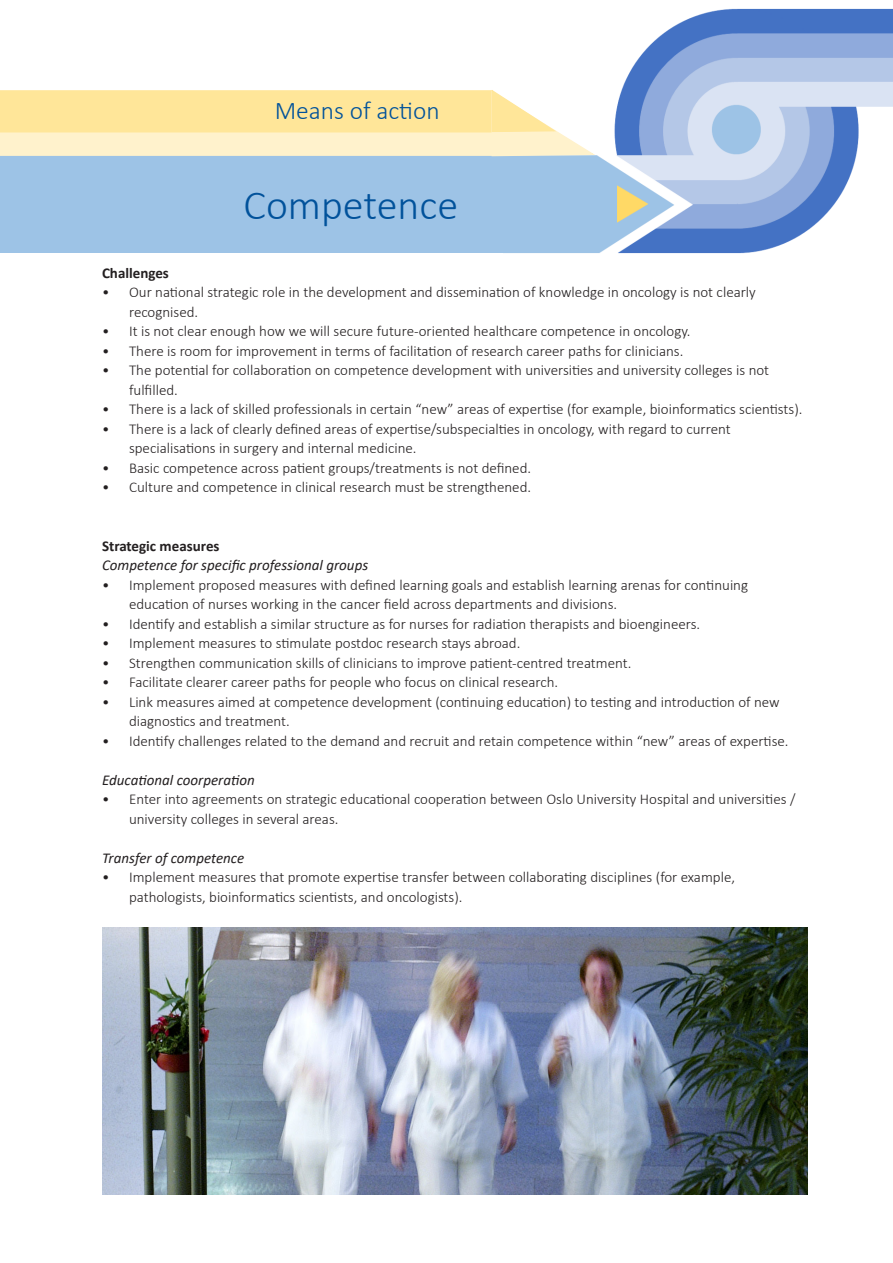
<style>
.page{position:relative;width:893px;height:1263px;background:#fff}
.page>*{position:absolute;margin:0;border:0;box-sizing:border-box;transform-origin:0 0}
.t1{font:300 42px "Calibri";color:#01529b}
.t2{font:300 25.5px "Calibri";color:#01529b}
.t3{font:300 15px/19.5px "Calibri";color:#231f20}
.t4{font:italic 15px "Calibri";color:#231f20}
.t5{font:700 15px "Calibri";color:#231f20}
</style>
<div class="page">
<div style="left:0;top:157px;width:504px;height:96px;background:#9dc3e6"></div>
<img style="left:504px;top:8px;width:389px;height:246px">
<svg style="left:0;top:89px;width:598px;height:68px;background:#fdecb5"></svg>
<img style="left:102px;top:927px;width:706px;height:268px">
<p class="t2" style="left:275px;top:94px;width:166px">Means of action</p>
<p class="t1" style="left:244px;top:179px;width:216px">Competence</p>
<p class="t5" style="left:102px;top:262px;width:68px">Challenges</p>
<p class="t3" style="left:129px;top:282px;width:628px;text-indent:-27px">• Our national strategic role in the development and dissemination of knowledge in oncology is not clearly recognised.</p>
<p class="t3" style="left:102px;top:321px;width:590px">• It is not clear enough how we will secure future-oriented healthcare competence in oncology.</p>
<p class="t3" style="left:102px;top:341px;width:583px">• There is room for improvement in terms of facilitation of research career paths for clinicians.</p>
<p class="t3" style="left:129px;top:360px;width:642px;text-indent:-27px">• The potential for collaboration on competence development with universities and university colleges is not fulfilled.</p>
<p class="t3" style="left:102px;top:399px;width:702px">• There is a lack of skilled professionals in certain “new” areas of expertise (for example, bioinformatics scientists).</p>
<p class="t3" style="left:129px;top:419px;width:603px;text-indent:-27px">• There is a lack of clearly defined areas of expertise/subspecialties in oncology, with regard to current specialisations in surgery and internal medicine.</p>
<p class="t3" style="left:102px;top:458px;width:431px">• Basic competence across patient groups/treatments is not defined.</p>
<p class="t3" style="left:102px;top:477px;width:431px">• Culture and competence in clinical research must be strengthened.</p>
<p class="t5" style="left:102px;top:535px;width:119px">Strategic measures</p>
<p class="t4" style="left:102px;top:555px;width:268px">Competence for specific professional groups</p>
<p class="t3" style="left:129px;top:575px;width:621px;text-indent:-27px">• Implement proposed measures with defined learning goals and establish learning arenas for continuing education of nurses working in the cancer field across departments and divisions.</p>
<p class="t3" style="left:102px;top:614px;width:600px">• Identify and establish a similar structure as for nurses for radiation therapists and bioengineers.</p>
<p class="t3" style="left:102px;top:633px;width:420px">• Implement measures to stimulate postdoc research stays abroad.</p>
<p class="t3" style="left:102px;top:653px;width:531px">• Strengthen communication skills of clinicians to improve patient-centred treatment.</p>
<p class="t3" style="left:102px;top:672px;width:458px">• Facilitate clearer career paths for people who focus on clinical research.</p>
<p class="t3" style="left:129px;top:692px;width:652px;text-indent:-27px">• Link measures aimed at competence development (continuing education) to testing and introduction of new diagnostics and treatment.</p>
<p class="t3" style="left:102px;top:731px;width:688px">• Identify challenges related to the demand and recruit and retain competence within “new” areas of expertise.</p>
<p class="t4" style="left:102px;top:769px;width:154px">Educational coorperation</p>
<p class="t3" style="left:129px;top:789px;width:668px;text-indent:-27px">• Enter into agreements on strategic educational cooperation between Oslo University Hospital and universities / university colleges in several areas.</p>
<p class="t4" style="left:102px;top:847px;width:144px">Transfer of competence</p>
<p class="t3" style="left:129px;top:867px;width:607px;text-indent:-27px">• Implement measures that promote expertise transfer between collaborating disciplines (for example, pathologists, bioinformatics scientists, and oncologists).</p>
</div>
